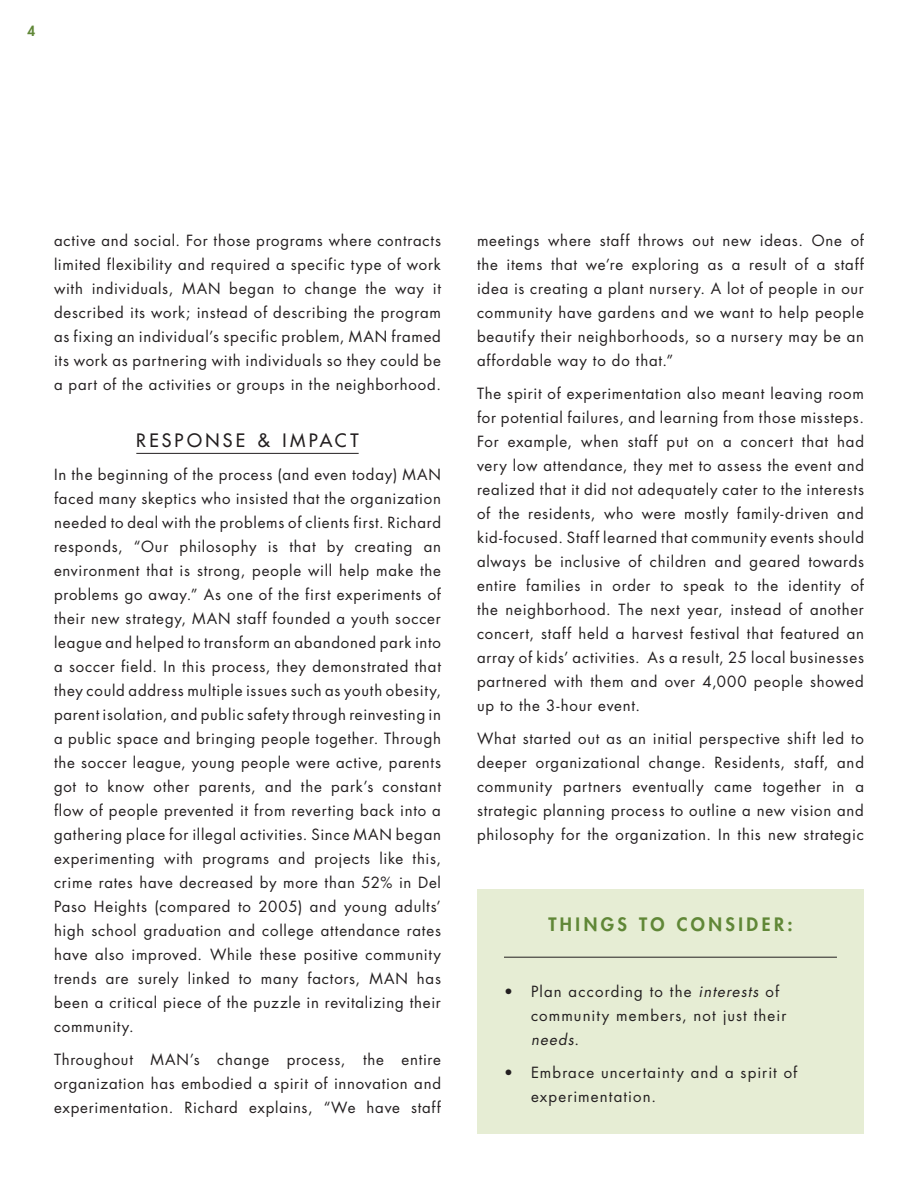
<style>
.page{position:relative;width:918px;height:1188px;background:#fff}
.page>*{position:absolute;margin:0;border:0;box-sizing:border-box;transform-origin:0 0}
.t1{font:800 18px "Futura Std";letter-spacing:.19em;color:#608737}
.Hed{font:500 18px "Futura Std";letter-spacing:.185em;color:#231f20}
.Intro_P_Green{font:15px/24px "Futura Std";letter-spacing:.055em;color:#231f20;text-align:justify}
.Intro_P_Green-2{font:15px/24px "Futura Std";letter-spacing:.075em;color:#231f20}
.t2{font:800 13.5px "Futura Std";color:#608737}
.s1{font-style:italic}
</style>
<div class="page">
<hr style="left:136px;top:453px;width:223px;height:1px;background:#231f20">
<div style="left:477px;top:890px;width:387px;height:244px;background:#e6edd4"></div>
<hr style="left:504px;top:957px;width:333px;height:1px;background:#231f20">
<p class="t2" style="left:27px;top:22px;width:9px">4</p>
<p class="Intro_P_Green" style="left:54px;top:229px;width:389px">active and social. For those programs where contracts limited flexibility and required a specific type of work with individuals, MAN began to change the way it described its work; instead of describing the program as fixing an individual’s specific problem, MAN framed its work as partnering with individuals so they could be a part of the activities or groups in the neighborhood.</p>
<p class="Hed" style="left:136px;top:429px;width:224px">RESPONSE &amp; IMPACT</p>
<p class="Intro_P_Green" style="left:54px;top:463px;width:389px">In the beginning of the process (and even today) MAN faced many skeptics who insisted that the organization needed to deal with the problems of clients first. Richard responds, “Our philosophy is that by creating an environment that is strong, people will help make the problems go away.” As one of the first experiments of their new strategy, MAN staff founded a youth soccer league and helped to transform an abandoned park into a soccer field. In this process, they demonstrated that they could address multiple issues such as youth obesity, parent isolation, and public safety through reinvesting in a public space and bringing people together. Through the soccer league, young people were active, parents got to know other parents, and the park’s constant flow of people prevented it from reverting back into a gathering place for illegal activities. Since MAN began experimenting with programs and projects like this, crime rates have decreased by more than 52% in Del Paso Heights (compared to 2005) and young adults’ high school graduation and college attendance rates have also improved. While these positive community trends are surely linked to many factors, MAN has been a critical piece of the puzzle in revitalizing their community.</p>
<p class="Intro_P_Green" style="left:54px;top:1048px;width:389px">Throughout MAN’s change process, the entire organization has embodied a spirit of innovation and experimentation. Richard explains, “We have staff</p>
<p class="Intro_P_Green" style="left:477px;top:229px;width:389px">meetings where staff throws out new ideas. One of the items that we’re exploring as a result of a staff idea is creating a plant nursery. A lot of people in our community have gardens and we want to help people beautify their neighborhoods, so a nursery may be an affordable way to do that.”</p>
<p class="Intro_P_Green" style="left:477px;top:382px;width:389px">The spirit of experimentation also meant leaving room for potential failures, and learning from those missteps.<br>For example, when staff put on a concert that had very low attendance, they met to assess the event and realized that it did not adequately cater to the interests of the residents, who were mostly family-driven and kid-focused. Staff learned that community events should always be inclusive of children and geared towards entire families in order to speak to the identity of the neighborhood. The next year, instead of another concert, staff held a harvest festival that featured an array of kids’ activities. As a result, 25 local businesses partnered with them and over 4,000 people showed up to the 3-hour event.</p>
<p class="Intro_P_Green" style="left:477px;top:727px;width:389px">What started out as an initial perspective shift led to deeper organizational change. Residents, staff, and community partners eventually came together in a strategic planning process to outline a new vision and philosophy for the organization. In this new strategic</p>
<p class="t1" style="left:548px;top:913px;width:246px">THINGS TO CONSIDER:</p>
<p class="Intro_P_Green-2" style="left:531px;top:980px;width:257px;text-indent:-27px">• Plan according to the <span class="s1">interests</span> of community members, not just their <span class="s1">needs</span>.</p>
<p class="Intro_P_Green-2" style="left:531px;top:1061px;width:268px;text-indent:-27px">• Embrace uncertainty and a spirit of experimentation.</p>
</div>
